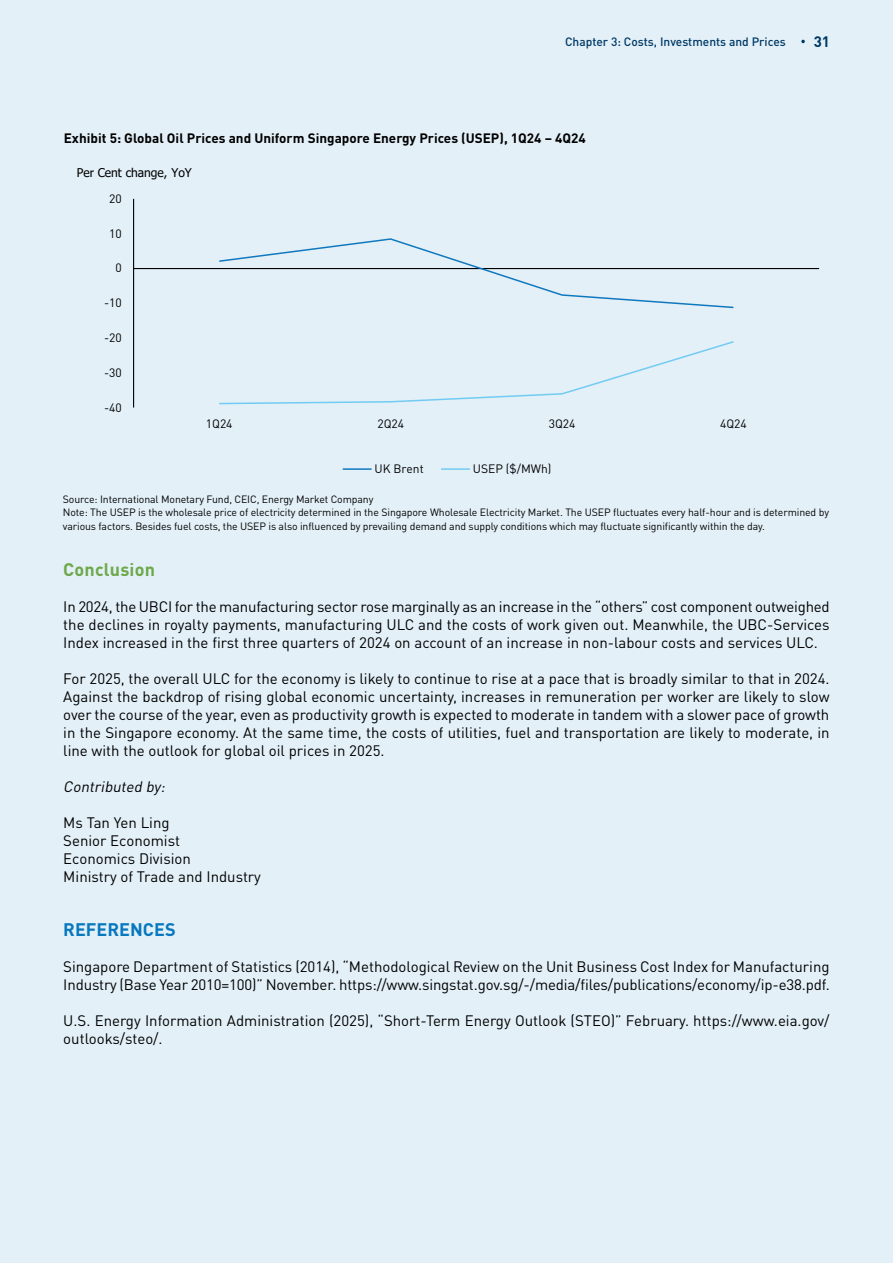
<style>
.page{position:relative;width:893px;height:1263px;background:#e3f0f8}
.page>*{position:absolute;margin:0;border:0;box-sizing:border-box;transform-origin:0 0}
.t1{font:700 18px "DIN Pro";letter-spacing:.01em;color:#6da84a}
.t2{font:700 18px "DIN Pro";color:#0778be}
.t3{font:15px/18px "DIN Pro";color:#000}
.t4{font:italic 15px "DIN Pro";color:#000}
.t5{font:700 15px "DIN Pro";color:#003965}
.t6{font:700 13.5px "DIN Pro";color:#000}
.t7{font:12px "DIN Pro";color:#000}
.t8{font:500 12px "DIN Pro";color:#003965}
.t9{font:12px "Tahoma";color:#000}
.t10{font:10.5px/13.5px "DIN Pro";letter-spacing:-.01em;color:#000}
</style>
<div class="page">
<hr style="left:133px;top:199px;width:1px;height:208px;background:#000">
<hr style="left:134px;top:268px;width:685px;height:1px;background:#000">
<svg style="left:218px;top:238px;width:517px;height:71px"></svg>
<svg style="left:219px;top:341px;width:515px;height:64px"></svg>
<hr style="left:343px;top:468px;width:29px;height:2px;background:#0f78be">
<hr style="left:441px;top:468px;width:29px;height:2px;background:#72cbf2">
<svg style="left:801px;top:40px;width:4px;height:3px"></svg>
<p class="t8" style="left:565px;top:32px;width:222px">Chapter 3: Costs, Investments and Prices</p>
<p class="t5" style="left:814px;top:29px;width:18px">31</p>
<p class="t6" style="left:64px;top:127px;width:524px">Exhibit 5: Global Oil Prices and Uniform Singapore Energy Prices (USEP), 1Q24 – 4Q24</p>
<p class="t9" style="left:77px;top:165px;width:117px">Per Cent change, YoY</p>
<p class="t7" style="left:109px;top:190px;width:14px">20</p>
<p class="t7" style="left:109px;top:225px;width:14px">10</p>
<p class="t7" style="left:115px;top:260px;width:8px">0</p>
<p class="t7" style="left:104px;top:295px;width:19px">-10</p>
<p class="t7" style="left:104px;top:329px;width:19px">-20</p>
<p class="t7" style="left:104px;top:364px;width:19px">-30</p>
<p class="t7" style="left:104px;top:399px;width:19px">-40</p>
<p class="t7" style="left:206px;top:416px;width:28px">1Q24</p>
<p class="t7" style="left:377px;top:416px;width:28px">2Q24</p>
<p class="t7" style="left:549px;top:416px;width:28px">3Q24</p>
<p class="t7" style="left:720px;top:416px;width:28px">4Q24</p>
<p class="t7" style="left:374px;top:460px;width:51px">UK Brent</p>
<p class="t7" style="left:473px;top:460px;width:80px">USEP ($/MWh)</p>
<p class="t10" style="left:63px;top:491px;width:768px">Source: International Monetary Fund, CEIC, Energy Market Company<br>Note: The USEP is the wholesale price of electricity determined in the Singapore Wholesale Electricity Market. The USEP fluctuates every half-hour and is determined by various factors. Besides fuel costs, the USEP is also influenced by prevailing demand and supply conditions which may fluctuate significantly within the day.</p>
<p class="t1" style="left:63px;top:554px;width:93px">Conclusion</p>
<p class="t3" style="left:63px;top:596px;width:768px;text-align:justify">In 2024, the UBCI for the manufacturing sector rose marginally as an increase in the “others” cost component outweighed the declines in royalty payments, manufacturing ULC and the costs of work given out. Meanwhile, the UBC-Services Index increased in the first three quarters of 2024 on account of an increase in non-labour costs and services ULC.</p>
<p class="t3" style="left:63px;top:668px;width:768px;text-align:justify">For 2025, the overall ULC for the economy is likely to continue to rise at a pace that is broadly similar to that in 2024.<br>Against the backdrop of rising global economic uncertainty, increases in remuneration per worker are likely to slow over the course of the year, even as productivity growth is expected to moderate in tandem with a slower pace of growth in the Singapore economy. At the same time, the costs of utilities, fuel and transportation are likely to moderate, in line with the outlook for global oil prices in 2025.</p>
<p class="t4" style="left:63px;top:775px;width:107px">Contributed by:</p>
<p class="t3" style="left:63px;top:812px;width:199px">Ms Tan Yen Ling<br>Senior Economist<br>Economics Division<br>Ministry of Trade and Industry</p>
<p class="t2" style="left:63px;top:914px;width:114px">REFERENCES</p>
<p class="t3" style="left:63px;top:956px;width:768px">Singapore Department of Statistics (2014), “Methodological Review on the Unit Business Cost Index for Manufacturing<br>Industry (Base Year 2010=100)” November. https://www.singstat.gov.sg/-/media/files/publications/economy/ip-e38.pdf.</p>
<p class="t3" style="left:63px;top:1010px;width:768px">U.S. Energy Information Administration (2025), “Short-Term Energy Outlook (STEO)” February. https://www.eia.gov/ outlooks/steo/.</p>
</div>
